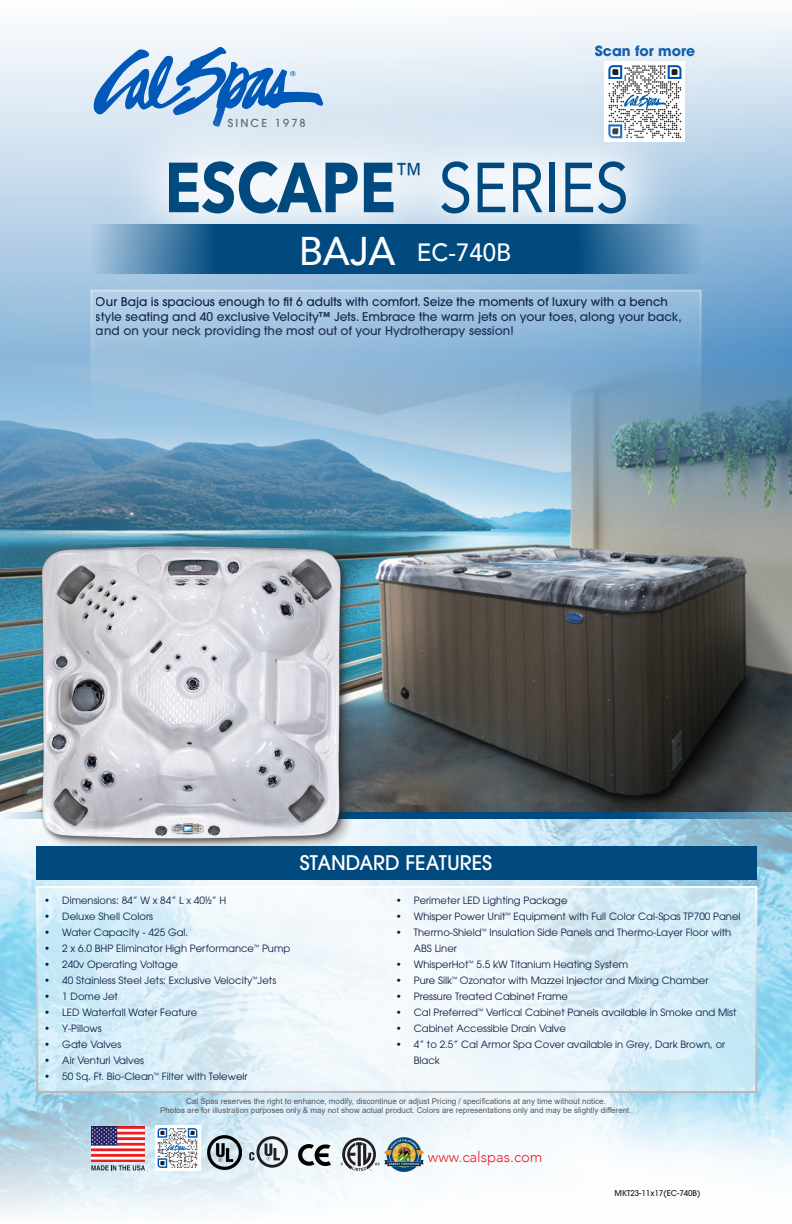
<style>
.page{position:relative;width:792px;height:1224px;background:#fff}
.page>*{position:absolute;margin:0;border:0;box-sizing:border-box;transform-origin:0 0}
.t1{font:700 70px "Avenir Next";color:#004a7f;scale:.86 1}
.t2{font:70px "Avenir";color:#004a7f;scale:.86 1}
.t3{font:30px "Avenir";color:#004a7f;scale:.86 1}
.t4{font:500 25px "Avenir";color:#fdfeff;scale:.96 1}
.t5{font:500 20px "ITC Avant Garde Pro";color:#fff}
.t6{font:300 14.8px "Avenir";color:#ee1d23}
.t7{font:700 14px "ITC Avant Garde Pro";color:#1360ac}
.t8{font:500 12px/14.4px "ITC Avant Garde Pro";color:#14204b}
.t9{font:500 11px "ITC Avant Garde Pro";letter-spacing:.2em;color:#57585a}
.t10{font:10px/16px "ITC Avant Garde Pro";color:#0b1a42}
.t11{font:8px/9.6px "Arial";color:#57585a;text-align:center}
.t12{font:500 8px "ITC Avant Garde Pro";color:#231f20}
.s1{font-size:40px}
</style>
<div class="page">
<img style="left:0;top:812px;width:792px;height:281px">
<svg style="left:0;top:1093px;width:792px;height:129px"></svg>
<svg style="left:93px;top:46px;width:230px;height:82px;background:#92b7df"></svg>
<svg style="left:608px;top:65px;width:73px;height:36px"></svg>
<img style="left:624px;top:94px;width:42px;height:7px">
<img style="left:208px;top:1135px;width:34px;height:35px">
<svg style="left:249px;top:1136px;width:39px;height:32px"></svg>
<img style="left:299px;top:1144px;width:31px;height:21px">
<svg style="left:341px;top:1137px;width:39px;height:34px"></svg>
<svg style="left:155px;top:1125px;width:45px;height:45px"></svg>
<svg style="left:158px;top:1128px;width:39px;height:40px"></svg>
<img style="left:167px;top:1144px;width:21px;height:8px">
<img style="left:92px;top:1127px;width:53px;height:35px">
<svg style="left:91px;top:1165px;width:54px;height:6px"></svg>
<img style="left:385px;top:1137px;width:39px;height:34px">
<div style="left:36px;top:846px;width:721px;height:34px;background:#004a7f"></div>
<img style="left:0;top:197px;width:792px;height:615px">
<svg style="left:1px;top:812px;width:395px;height:7px"></svg>
<svg style="left:396px;top:812px;width:396px;height:7px;background:#1c608f"></svg>
<div style="left:43px;top:548px;width:314px;height:298px;background:#231f20;opacity:.25"></div>
<img style="left:40px;top:539px;width:306px;height:307px">
<svg style="left:107px;top:101px;width:579px;height:124px;fill:#dde9f4"></svg>
<svg style="left:91px;top:225px;width:305px;height:49px;background:#246493"></svg>
<svg style="left:396px;top:225px;width:305px;height:49px;background:#1d6091"></svg>
<svg style="left:89px;top:289px;width:614px;height:141px;background:#96bbd9"></svg>
<svg style="left:39px;top:889px;width:715px;height:201px"></svg>
<div style="left:36px;top:886px;width:721px;height:207px;border:2px solid #bbb8b9"></div>
<p class="t9" style="left:228px;top:115px;width:80px">SINCE 1978</p>
<p class="t7" style="left:595px;top:42px;width:102px">Scan for more</p>
<p class="t1" style="left:165px;top:127px;width:270px">ESCAPE</p>
<p class="t3" style="left:396px;top:150px;width:31px">™</p>
<p class="t2" style="left:439px;top:132px;width:222px">SERIES</p>
<p class="t4" style="left:299px;top:230px;width:223px"><span class="s1">BAJA</span> EC-740B</p>
<p class="t8" style="left:96px;top:295px;width:587px">Our Baja is spacious enough to fit 6 adults with comfort. Seize the moments of luxury with a bench style seating and 40 exclusive Velocity™ Jets. Embrace the warm jets on your toes, along your back, and on your neck providing the most out of your Hydrotherapy session!</p>
<p class="t10" style="left:44px;top:892px;width:184px">• Dimensions: 84” W x 84” L x 401/2” H</p>
<p class="t10" style="left:44px;top:908px;width:110px">• Deluxe Shell Colors</p>
<p class="t10" style="left:44px;top:924px;width:146px">• Water Capacity - 425 Gal.</p>
<p class="t10" style="left:44px;top:940px;width:247px">• 2 x 6.0 BHP Eliminator High Performance<sup>™</sup> Pump</p>
<p class="t10" style="left:44px;top:956px;width:135px">• 240v Operating Voltage</p>
<p class="t10" style="left:44px;top:972px;width:233px">• 40 Stainless Steel Jets: Exclusive Velocity<sup>™</sup>Jets</p>
<p class="t10" style="left:44px;top:988px;width:75px">• 1 Dome Jet</p>
<p class="t10" style="left:44px;top:1004px;width:154px">• LED Waterfall Water Feature</p>
<p class="t10" style="left:44px;top:1020px;width:59px">• Y-Pillows</p>
<p class="t10" style="left:44px;top:1036px;width:78px">• Gate Valves</p>
<p class="t10" style="left:44px;top:1052px;width:101px">• Air Venturi Valves</p>
<p class="t10" style="left:44px;top:1068px;width:205px">• 50 Sq. Ft. Bio-Clean<sup>™</sup> Filter with Teleweir</p>
<p class="t5" style="left:300px;top:850px;width:194px">STANDARD FEATURES</p>
<p class="t10" style="left:396px;top:892px;width:173px">• Perimeter LED Lighting Package</p>
<p class="t10" style="left:396px;top:908px;width:346px">• Whisper Power Unit<sup>™</sup> Equipment with Full Color Cal-Spas TP700 Panel</p>
<p class="t10" style="left:414px;top:924px;width:319px;text-indent:-18px">• Thermo-Shield<sup>™</sup> Insulation Side Panels and Thermo-Layer Floor with<br>ABS Liner</p>
<p class="t10" style="left:396px;top:956px;width:234px">• WhisperHot<sup>™</sup> 5.5 kW Titanium Heating System</p>
<p class="t10" style="left:396px;top:972px;width:314px">• Pure Silk<sup>™</sup> Ozonator with Mazzei Injector and Mixing Chamber</p>
<p class="t10" style="left:396px;top:988px;width:174px">• Pressure Treated Cabinet Frame</p>
<p class="t10" style="left:396px;top:1004px;width:342px">• Cal Preferred<sup>™</sup> Vertical Cabinet Panels available in Smoke and Mist</p>
<p class="t10" style="left:396px;top:1020px;width:172px">• Cabinet Accessible Drain Valve</p>
<p class="t10" style="left:414px;top:1036px;width:313px;text-indent:-18px">• 4” to 2.5” Cal Armor Spa Cover available in Grey, Dark Brown, or<br>Black</p>
<p class="t11" style="left:160px;top:1096px;width:473px">Cal Spas reserves the right to enhance, modify, discontinue or adjust Pricing / specifications at any time without notice.<br>Photos are for illustration purposes only &amp; may not show actual product. Colors are representations only and may be slightly different.</p>
<p class="t6" style="left:428px;top:1148px;width:116px">www.calspas.com</p>
<p class="t12" style="left:615px;top:1188px;width:87px">MKT23-11x17(EC-740B)</p>
</div>
